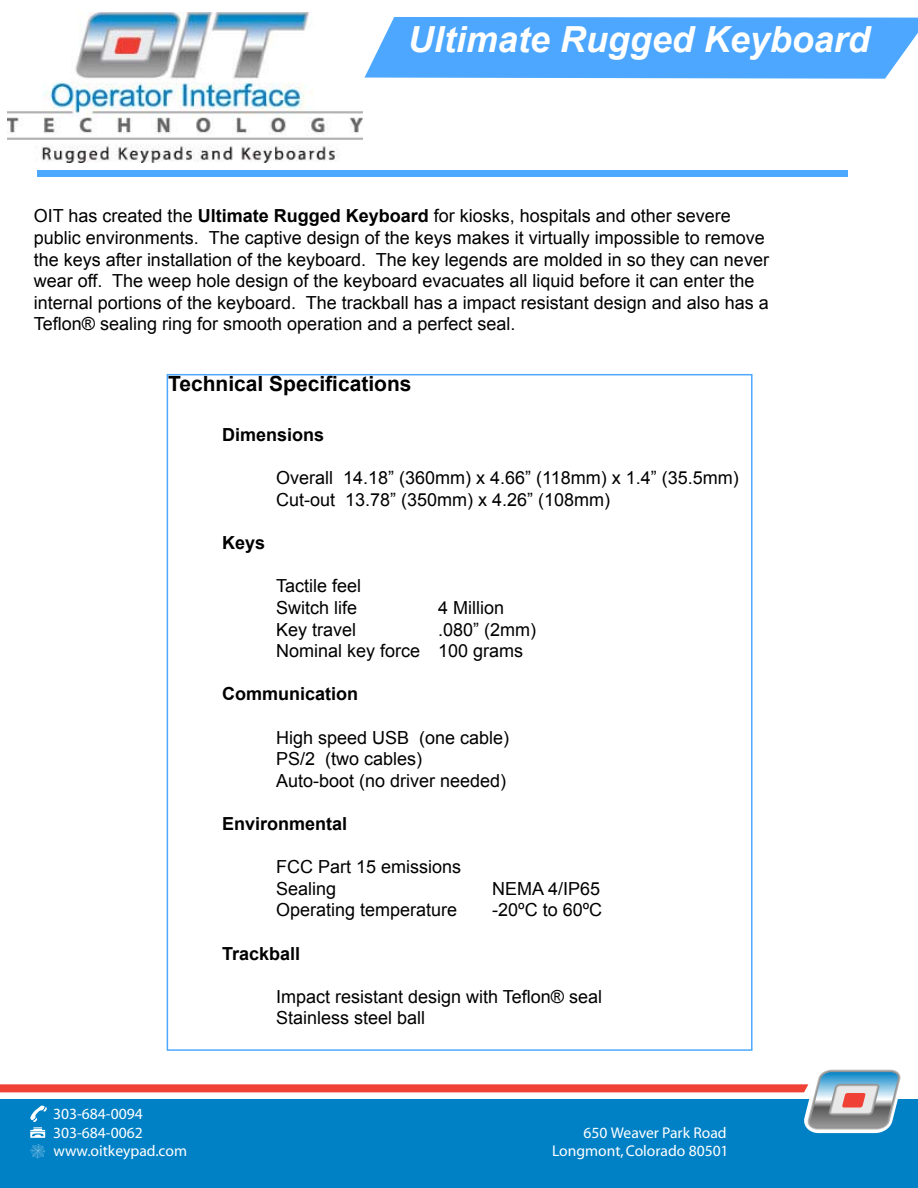
<style>
.page{position:relative;width:918px;height:1188px;background:#fff}
.page>*{position:absolute;margin:0;border:0;box-sizing:border-box;transform-origin:0 0}
.t1{font:italic 700 36px "Arial";color:#fff}
.t2{font:700 21px "Arial";color:#000}
.t3{font:18px/21.6px "Arial";color:#000}
.t4{font:700 18px "Arial";color:#000}
.t5{font:15.6px/18.8px "Myriad";color:#fff}
.s1{font-weight:700}
</style>
<div class="page">
<svg style="left:364px;top:17px;width:554px;height:62px;background:#58acff"></svg>
<div style="left:37px;top:170px;width:810px;height:6px;background:#4da8ff"></div>
<img style="left:8px;top:12px;width:354px;height:151px">
<div style="left:0;top:1099px;width:918px;height:89px;background:#0081c6"></div>
<svg style="left:30px;top:1144px;width:15px;height:14px"></svg>
<svg style="left:0;top:1069px;width:901px;height:69px"></svg>
<hr style="left:0;top:1100px;width:1px;height:88px;background:#0081c6">
<h1 class="t1" style="left:408px;top:16px;width:464px">Ultimate Rugged Keyboard</h1>
<p class="t3" style="left:34px;top:205px;width:737px">OIT has created the <span class="s1">Ultimate Rugged Keyboard</span> for kiosks, hospitals and other severe public environments. The captive design of the keys makes it virtually impossible to remove the keys after installation of the keyboard. The key legends are molded in so they can never wear off. The weep hole design of the keyboard evacuates all liquid before it can enter the internal portions of the keyboard. The trackball has a impact resistant design and also has a Teflon® sealing ring for smooth operation and a perfect seal.</p>
<p class="t2" style="left:168px;top:370px;width:245px">Technical Specifications</p>
<p class="t4" style="left:222px;top:423px;width:104px">Dimensions</p>
<p class="t3" style="left:276px;top:467px;width:464px">Overall 14.18” (360mm) x 4.66” (118mm) x 1.4” (35.5mm)<br>Cut-out 13.78” (350mm) x 4.26” (108mm)</p>
<p class="t4" style="left:222px;top:531px;width:45px">Keys</p>
<p class="t3" style="left:276px;top:575px;width:87px">Tactile feel<br>Switch life</p>
<p class="t3" style="left:438px;top:597px;width:68px">4 Million</p>
<p class="t3" style="left:276px;top:619px;width:262px;text-indent:162px">.080” (2mm)<br>Nominal key force 100 grams</p>
<p class="t4" style="left:222px;top:682px;width:138px">Communication</p>
<p class="t3" style="left:276px;top:727px;width:235px">High speed USB (one cable)<br>PS/2 (two cables)<br>Auto-boot (no driver needed)</p>
<p class="t4" style="left:222px;top:812px;width:127px">Environmental</p>
<p class="t3" style="left:276px;top:856px;width:187px">FCC Part 15 emissions<br>Sealing</p>
<p class="t3" style="left:276px;top:619px;width:82px">Key travel</p>
<p class="t3" style="left:492px;top:878px;width:110px">NEMA 4/IP65</p>
<p class="t5" style="left:53px;top:1105px;width:135px">303-684-0094<br>303-684-0062 www.oitkeypad.com</p>
<p class="t3" style="left:276px;top:899px;width:183px">Operating temperature</p>
<p class="t3" style="left:492px;top:899px;width:112px">-20ºC to 60ºC</p>
<p class="t4" style="left:222px;top:941px;width:80px">Trackball</p>
<p class="t3" style="left:276px;top:986px;width:328px">Impact resistant design with Teflon® seal<br>Stainless steel ball</p>
<p class="t5" style="left:552px;top:1124px;width:178px;text-align:right">650 Weaver Park Road<br>Longmont,Colorado 80501</p>
</div>
